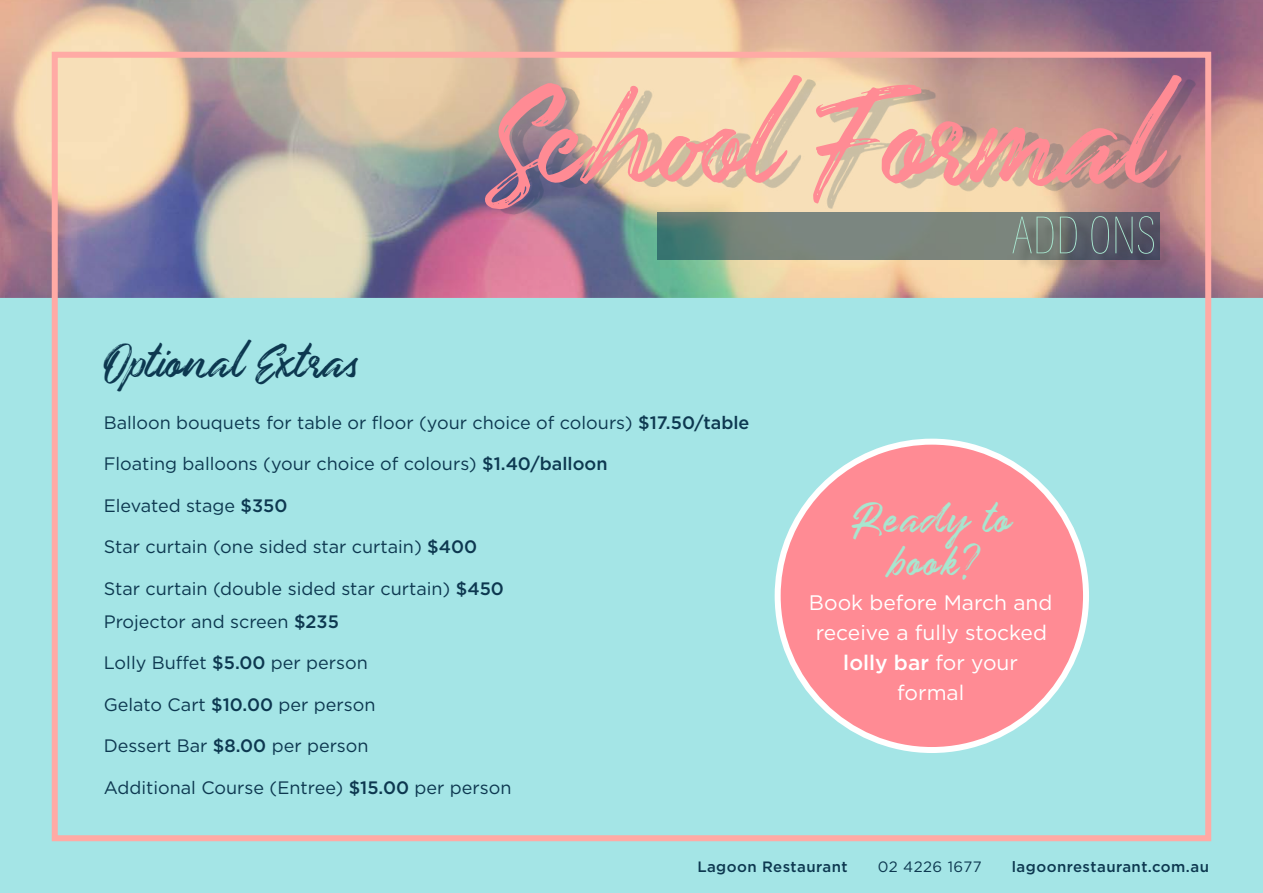
<style>
.page{position:relative;width:1263px;height:893px;background:#fff}
.page>*{position:absolute;margin:0;border:0;box-sizing:border-box;transform-origin:0 0}
.t1{font:108px "Underland";color:#ff8b94}
.t2{font:100 54px "Acumin Pro Cond";color:#a8e6cf}
.t3{font:37.5px "Underland";color:#0d3850}
.t4{font:33px/43.5px "Underland";letter-spacing:.05em;color:#a8e6cf;text-align:center}
.t5{font:21px/30px "Gotham";color:#fff;text-align:center}
.t6{font:18px/33px "Gotham";color:#0d3850}
.t7{font:500 15px "Gotham";letter-spacing:.03em;color:#0d3850}
.t8{font:15px "Gotham";letter-spacing:.03em;color:#0d3850}
.s1{font-weight:500}
</style>
<div class="page">
<img style="left:0;top:0;width:1262px;height:298px">
<div style="left:0;top:299px;width:1262px;height:594px;background:#a4e5e6"></div>
<div style="left:52px;top:52px;width:1159px;height:789px;border:6px solid #ffaaa5"></div>
<div style="left:499px;top:80px;width:696px;height:135px;background:#0d3850;opacity:.2"></div>
<svg style="left:657px;top:213px;width:502px;height:47px;background:#71817a"></svg>
<div style="left:1015px;top:218px;width:157px;height:55px;background:#000;opacity:.75"></div>
<svg style="left:774px;top:438px;width:315px;height:315px"></svg>
<h1 class="t1" style="left:485px;top:82px;width:672px">School Formal</h1>
<h3 class="t3" style="left:104px;top:342px;width:255px">Optional Extras</h3>
<p class="t6" style="left:104px;top:405px;width:647px">Balloon bouquets for table or floor (your choice of colours) <span class="s1">$17.50/table</span></p>
<p class="t6" style="left:104px;top:447px;width:505px">Floating balloons (your choice of colours) <span class="s1">$1.40/balloon</span></p>
<p class="t6" style="left:104px;top:488px;width:185px">Elevated stage <span class="s1">$350</span></p>
<p class="t6" style="left:104px;top:530px;width:375px">Star curtain (one sided star curtain) <span class="s1">$400</span></p>
<p class="t6" style="left:104px;top:571px;width:402px">Star curtain (double sided star curtain) <span class="s1">$450<br></span>Projector and screen <span class="s1">$235</span></p>
<p class="t6" style="left:104px;top:646px;width:266px">Lolly Buffet <span class="s1">$5.00</span> per person</p>
<p class="t6" style="left:104px;top:687px;width:273px">Gelato Cart <span class="s1">$10.00</span> per person</p>
<p class="t6" style="left:104px;top:729px;width:266px">Dessert Bar <span class="s1">$8.00</span> per person</p>
<p class="t6" style="left:104px;top:770px;width:409px">Additional Course (Entree) <span class="s1">$15.00</span> per person</p>
<h2 class="t2" style="left:1011px;top:202px;width:146px">ADD ONS</h2>
<h3 class="t4" style="left:852px;top:499px;width:159px">Ready to book?</h3>
<p class="t5" style="left:809px;top:587px;width:245px">Book before March and receive a fully stocked <span class="s1">lolly bar</span> for your formal</p>
<p class="t7" style="left:697px;top:857px;width:152px">Lagoon Restaurant</p>
<p class="t8" style="left:878px;top:857px;width:105px">02 4226 1677</p>
<p class="t7" style="left:1012px;top:857px;width:199px">lagoonrestaurant.com.au</p>
</div>
